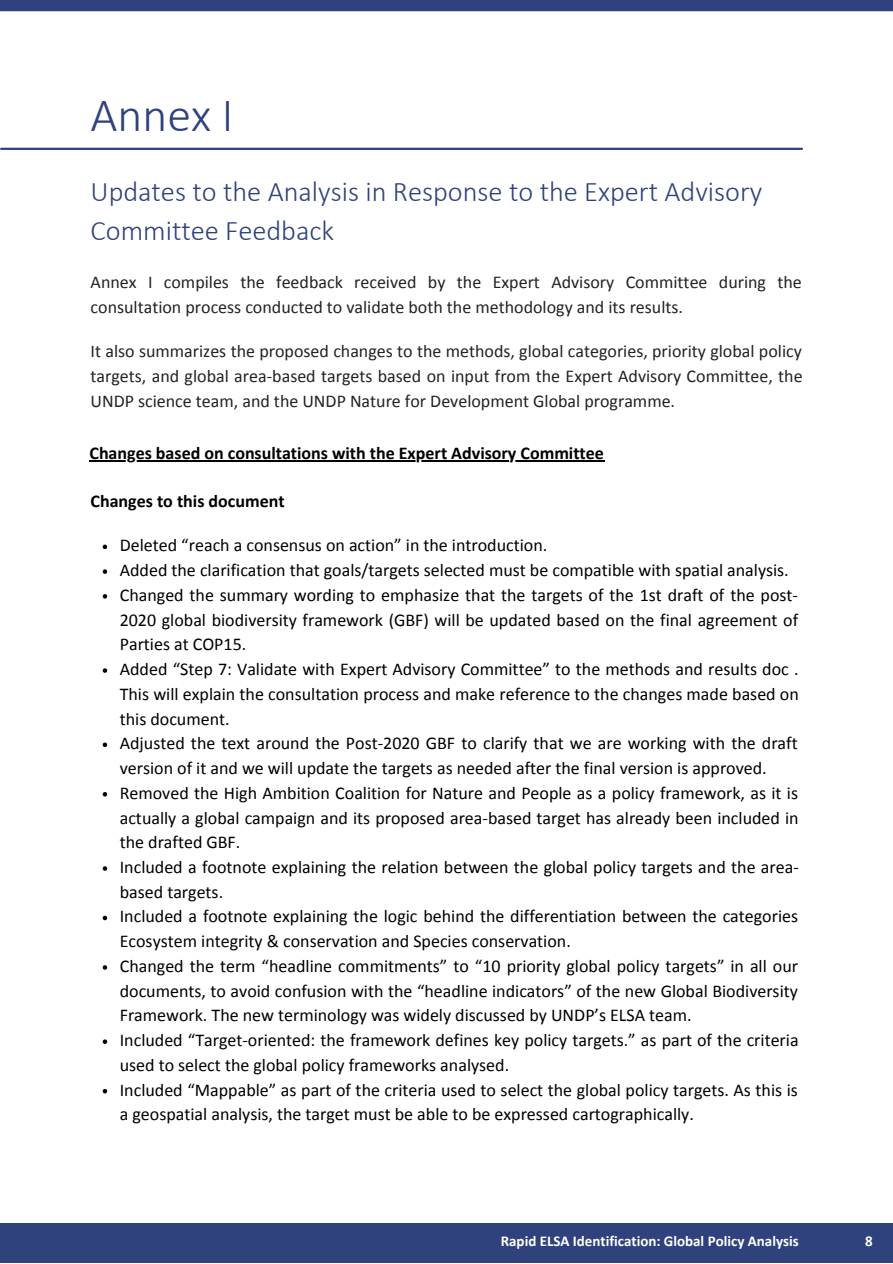
<style>
.page{position:relative;width:893px;height:1264px;background:#fff}
.page>*{position:absolute;margin:0;border:0;box-sizing:border-box;transform-origin:0 0}
.t1{font:300 48px "Calibri";color:#30427d}
.t2{font:300 28.5px/39.3px "Calibri";color:#30427d}
.t3{font:18px/24.8px "Calibri";color:#000}
.t4{font:18px/24.8px "Calibri";color:#222}
.t5{font:700 18px "Calibri";color:#000}
.t6{font:700 15px "Calibri";color:#fff}
</style>
<div class="page">
<div style="left:0;top:0;width:892px;height:11px;background:#30427d"></div>
<hr style="left:1px;top:148px;width:800px;height:2px;background:#30427d">
<div style="left:0;top:1223px;width:892px;height:39px;background:#30427d"></div>
<hr style="left:89px;top:460px;width:515px;height:1px;background:#000">
<svg style="left:103px;top:544px;width:4px;height:5px"></svg>
<svg style="left:103px;top:569px;width:4px;height:5px"></svg>
<svg style="left:103px;top:594px;width:4px;height:4px"></svg>
<svg style="left:103px;top:668px;width:4px;height:4px"></svg>
<svg style="left:103px;top:742px;width:4px;height:5px"></svg>
<svg style="left:103px;top:792px;width:4px;height:4px"></svg>
<svg style="left:103px;top:866px;width:4px;height:4px"></svg>
<svg style="left:103px;top:915px;width:4px;height:5px"></svg>
<svg style="left:103px;top:965px;width:4px;height:4px"></svg>
<svg style="left:103px;top:1039px;width:4px;height:4px"></svg>
<svg style="left:103px;top:1089px;width:4px;height:4px"></svg>
<h1 class="t1" style="left:91px;top:95px;width:144px">Annex I</h1>
<h2 class="t2" style="left:91px;top:174px;width:673px">Updates to the Analysis in Response to the Expert Advisory<br>Committee Feedback</h2>
<p class="t4" style="left:91px;top:271px;width:712px">Annex I compiles the feedback received by the Expert Advisory Committee during the consultation process conducted to validate both the methodology and its results.</p>
<p class="t4" style="left:91px;top:340px;width:713px;text-align:justify">It also summarizes the proposed changes to the methods, global categories, priority global policy targets, and global area-based targets based on input from the Expert Advisory Committee, the UNDP science team, and the UNDP Nature for Development Global programme.</p>
<p class="t5" style="left:89px;top:446px;width:516px">Changes based on consultations with the Expert Advisory Committee</p>
<p class="t5" style="left:91px;top:494px;width:195px">Changes to this document</p>
<p class="t3" style="left:120px;top:534px;width:680px">Deleted “reach a consensus on action” in the introduction.<br>Added the clarification that goals/targets selected must be compatible with spatial analysis.<br>Changed the summary wording to emphasize that the targets of the 1st draft of the post-2020 global biodiversity framework (GBF) will be updated based on the final agreement of Parties at COP15.<br>Added “Step 7: Validate with Expert Advisory Committee” to the methods and results doc .<br>This will explain the consultation process and make reference to the changes made based on this document.<br>Adjusted the text around the Post-2020 GBF to clarify that we are working with the draft version of it and we will update the targets as needed after the final version is approved.<br>Removed the High Ambition Coalition for Nature and People as a policy framework, as it is actually a global campaign and its proposed area-based target has already been included in the drafted GBF.<br>Included a footnote explaining the relation between the global policy targets and the area&shy;based targets.<br>Included a footnote explaining the logic behind the differentiation between the categories Ecosystem integrity &amp; conservation and Species conservation.<br>Changed the term “headline commitments” to “10 priority global policy targets” in all our documents, to avoid confusion with the “headline indicators” of the new Global Biodiversity Framework. The new terminology was widely discussed by UNDP’s ELSA team.<br>Included “Target-oriented: the framework defines key policy targets.” as part of the criteria used to select the global policy frameworks analysed.<br>Included “Mappable” as part of the criteria used to select the global policy targets. As this is a geospatial analysis, the target must be able to be expressed cartographically.</p>
<p class="t6" style="left:501px;top:1235px;width:299px">Rapid ELSA Identification: Global Policy Analysis</p>
<p class="t6" style="left:865px;top:1235px;width:9px">8</p>
</div>
